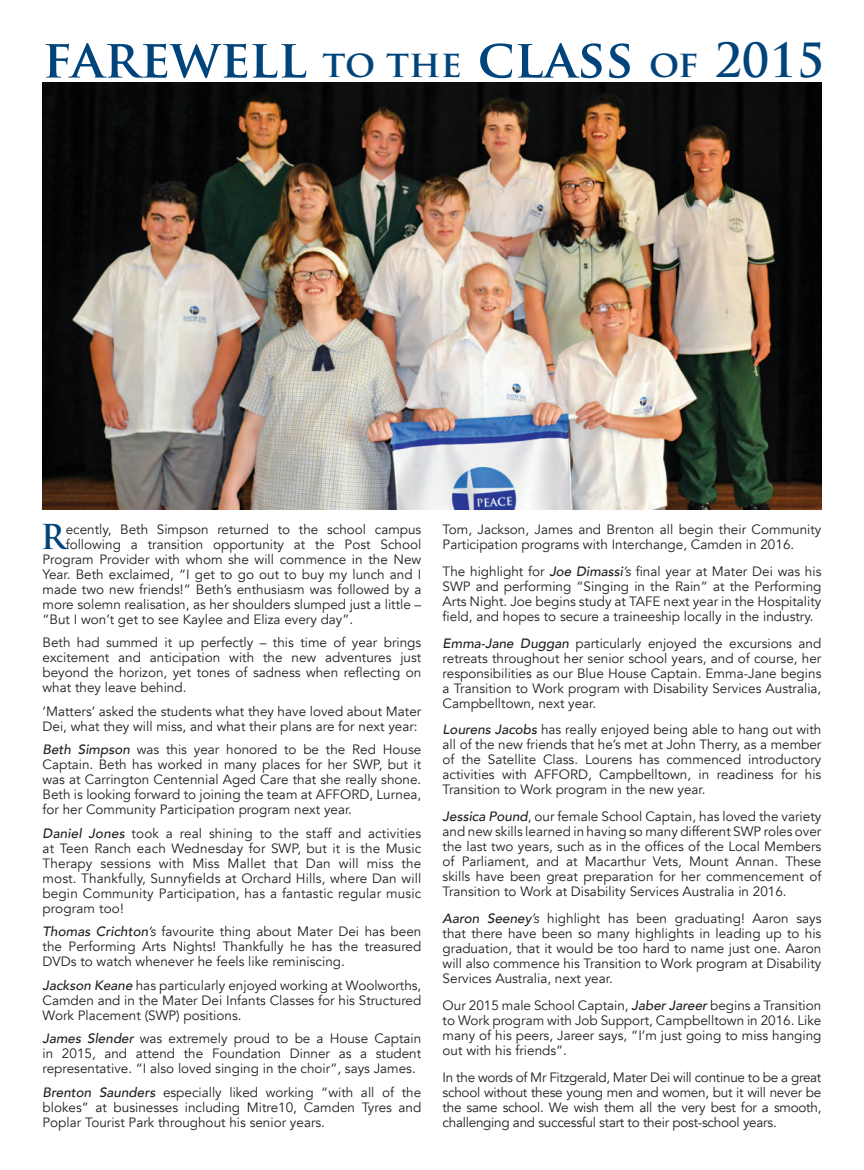
<style>
.page{position:relative;width:864px;height:1170px;background:#fff}
.page>*{position:absolute;margin:0;border:0;box-sizing:border-box;transform-origin:0 0}
.Headings{font:700 52.2px "Trajan Pro";color:#00447b}
.Drop_Cap{font:700 33.45px "Trajan Pro";color:#00447b}
.Text{font:13.5px/15px "Avenir";color:#231f20;text-align:justify}
.Drop_Cap-2{font:13.5px "Avenir";color:#231f20}
.s1{font-size:36.45px}
.s2{font-size:45.9px}
.s3{font-weight:500;font-style:italic}
.s4{font-style:italic}
</style>
<div class="page">
<img style="left:43px;top:83px;width:778px;height:426px">
<p class="Headings" style="left:43px;top:26px;width:783px">farewell <span class="s1">to the</span> class <span class="s1">of</span> <span class="s2">2015</span></p>
<p class="Drop_Cap-2" style="left:66px;top:521px;width:357px">ecently, Beth Simpson returned to the school campus</p>
<p class="Drop_Cap-2" style="left:66px;top:536px;width:357px">following a transition opportunity at the Post School</p>
<p class="Drop_Cap-2" style="left:43px;top:551px;width:380px">Program Provider with whom she will commence in the New</p>
<p class="Drop_Cap-2" style="left:43px;top:566px;width:380px">Year. Beth exclaimed, “I get to go out to buy my lunch and I</p>
<p class="Drop_Cap-2" style="left:43px;top:581px;width:380px">made two new friends!” Beth’s enthusiasm was followed by a</p>
<p class="Drop_Cap-2" style="left:43px;top:596px;width:380px">more solemn realisation, as her shoulders slumped just a little –</p>
<p class="Drop_Cap-2" style="left:43px;top:611px;width:312px">“But I won’t get to see Kaylee and Eliza every day”.</p>
<p class="Text" style="left:43px;top:635px;width:380px">Beth had summed it up perfectly – this time of year brings excitement and anticipation with the new adventures just beyond the horizon, yet tones of sadness when reflecting on what they leave behind.</p>
<p class="Text" style="left:43px;top:703px;width:380px">‘Matters’ asked the students what they have loved about Mater<br>Dei, what they will miss, and what their plans are for next year:</p>
<p class="Text" style="left:43px;top:742px;width:380px"><span class="s3">Beth Simpson</span> was this year honored to be the Red House Captain. Beth has worked in many places for her SWP, but it was at Carrington Centennial Aged Care that she really shone.<br>Beth is looking forward to joining the team at AFFORD, Lurnea, for her Community Participation program next year.</p>
<p class="Text" style="left:43px;top:825px;width:380px"><span class="s3">Daniel Jones</span> took a real shining to the staff and activities at Teen Ranch each Wednesday for SWP, but it is the Music Therapy sessions with Miss Mallet that Dan will miss the most. Thankfully, Sunnyfields at Orchard Hills, where Dan will begin Community Participation, has a fantastic regular music program too!</p>
<p class="Text" style="left:43px;top:924px;width:380px"><span class="s3">Thomas Crichton</span><span class="s4">’s</span> favourite thing about Mater Dei has been the Performing Arts Nights! Thankfully he has the treasured DVDs to watch whenever he feels like reminiscing.</p>
<p class="Text" style="left:43px;top:977px;width:380px"><span class="s3">Jackson Keane</span> has particularly enjoyed working at Woolworths, Camden and in the Mater Dei Infants Classes for his Structured Work Placement (SWP) positions.</p>
<p class="Text" style="left:43px;top:1031px;width:380px"><span class="s3">James Slender</span> was extremely proud to be a House Captain in 2015, and attend the Foundation Dinner as a student representative. “I also loved singing in the choir”, says James.</p>
<p class="Text" style="left:43px;top:1084px;width:380px"><span class="s3">Brenton Saunders</span> especially liked working “with all of the blokes” at businesses including Mitre10, Camden Tyres and Poplar Tourist Park throughout his senior years.</p>
<p class="Drop_Cap" style="left:40px;top:515px;width:27px">R</p>
<p class="Text" style="left:442px;top:521px;width:380px">Tom, Jackson, James and Brenton all begin their Community<br>Participation programs with Interchange, Camden in 2016.</p>
<p class="Text" style="left:442px;top:563px;width:380px">The highlight for <span class="s3">Joe Dimassi</span><span class="s4">’s</span> final year at Mater Dei was his SWP and performing “Singing in the Rain” at the Performing Arts Night. Joe begins study at TAFE next year in the Hospitality field, and hopes to secure a traineeship locally in the industry.</p>
<p class="Text" style="left:442px;top:635px;width:380px"><span class="s3">Emma-Jane Duggan</span> particularly enjoyed the excursions and retreats throughout her senior school years, and of course, her responsibilities as our Blue House Captain. Emma-Jane begins a Transition to Work program with Disability Services Australia, Campbelltown, next year.</p>
<p class="Text" style="left:442px;top:722px;width:380px"><span class="s3">Lourens Jacobs</span> has really enjoyed being able to hang out with all of the new friends that he’s met at John Therry, as a member of the Satellite Class. Lourens has commenced introductory activities with AFFORD, Campbelltown, in readiness for his Transition to Work program in the new year.</p>
<p class="Text" style="left:442px;top:809px;width:380px"><span class="s3">Jessica Pound</span>, our female School Captain, has loved the variety and new skills learned in having so many different SWP roles over the last two years, such as in the offices of the Local Members of Parliament, and at Macarthur Vets, Mount Annan. These skills have been great preparation for her commencement of Transition to Work at Disability Services Australia in 2016.</p>
<p class="Text" style="left:442px;top:911px;width:380px"><span class="s3">Aaron Seeney</span><span class="s4">’s</span> highlight has been graduating! Aaron says that there have been so many highlights in leading up to his graduation, that it would be too hard to name just one. Aaron will also commence his Transition to Work program at Disability Services Australia, next year.</p>
<p class="Text" style="left:442px;top:998px;width:380px">Our 2015 male School Captain, <span class="s3">Jaber Jareer</span> begins a Transition to Work program with Job Support, Campbelltown in 2016. Like many of his peers, Jareer says, “I’m just going to miss hanging out with his friends”.</p>
<p class="Text" style="left:442px;top:1070px;width:380px">In the words of Mr Fitzgerald, Mater Dei will continue to be a great school without these young men and women, but it will never be the same school. We wish them all the very best for a smooth, challenging and successful start to their post-school years.</p>
</div>
